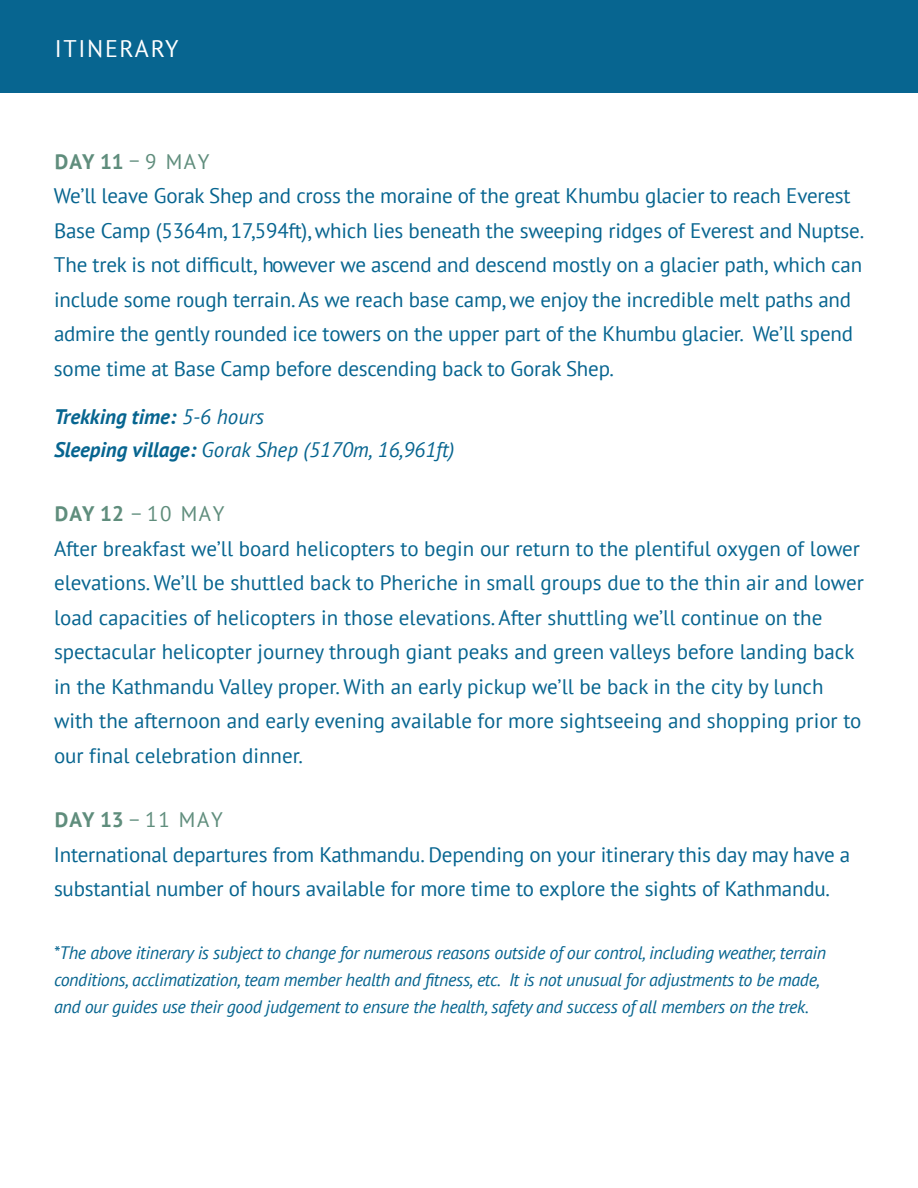
<style>
.page{position:relative;width:918px;height:1188px;background:#fff}
.page>*{position:absolute;margin:0;border:0;box-sizing:border-box;transform-origin:0 0}
.t1{font:24px "PT Sans";letter-spacing:.07em;color:#fff}
.t2{font:21px/34.5px "PT Sans";letter-spacing:-.01em;color:#076590}
.t3{font:italic 21px/33px "PT Sans";color:#076590}
.t4{font:italic 18px/27px "PT Sans";letter-spacing:-.02em;color:#076590}
.s1{font-weight:700;color:#5f8d7c}
.s2{color:#5f8d7c}
.s3{font-weight:700}
</style>
<div class="page">
<div style="left:0;top:0;width:918px;height:92px;background:#076590"></div>
<p class="t1" style="left:55px;top:33px;width:125px">ITINERARY</p>
<p class="t2" style="left:54px;top:144px;width:812px"><span class="s1">DAY 11</span><span class="s2">–9 MAY<br></span>We’ll leave Gorak Shep and cross the moraine of the great Khumbu glacier to reach Everest Base Camp (5364m, 17,594ft), which lies beneath the sweeping ridges of Everest and Nuptse.<br>The trek is not difficult, however we ascend and descend mostly on a glacier path, which can include some rough terrain.As we reach base camp, we enjoy the incredible melt paths and admire the gently rounded ice towers on the upper part of the Khumbu glacier. We’ll spend some time at Base Camp before descending back to Gorak Shep.</p>
<p class="t3" style="left:54px;top:399px;width:402px"><span class="s3">Trekking time:</span> 5-6 hours<br><span class="s3">Sleeping village:</span> Gorak Shep (5170m, 16,961ft)</p>
<p class="t2" style="left:54px;top:496px;width:811px"><span class="s1">DAY 12</span> <span class="s2">–10 MAY<br></span>After breakfast we’ll board helicopters to begin our return to the plentiful oxygen of lower elevations. We’ll be shuttled back to Pheriche in small groups due to the thin air and lower load capacities of helicopters in those elevations. After shuttling we’ll continue on the spectacular helicopter journey through giant peaks and green valleys before landing back in the Kathmandu Valley proper. With an early pickup we’ll be back in the city by lunch with the afternoon and early evening available for more sightseeing and shopping prior to our final celebration dinner.</p>
<p class="t2" style="left:54px;top:802px;width:798px"><span class="s1">DAY 13</span><span class="s2">–11 MAY<br></span>International departures from Kathmandu. Depending on your itinerary this day may have a substantial number of hours available for more time to explore the sights of Kathmandu.</p>
<p class="t4" style="left:54px;top:939px;width:774px">*The above itinerary is subject to change for numerous reasons outside of our control, including weather, terrain conditions, acclimatization, team member health and fitness, etc. It is not unusual for adjustments to be made, and our guides use their good judgement to ensure the health, safety and success of all members on the trek.</p>
</div>
